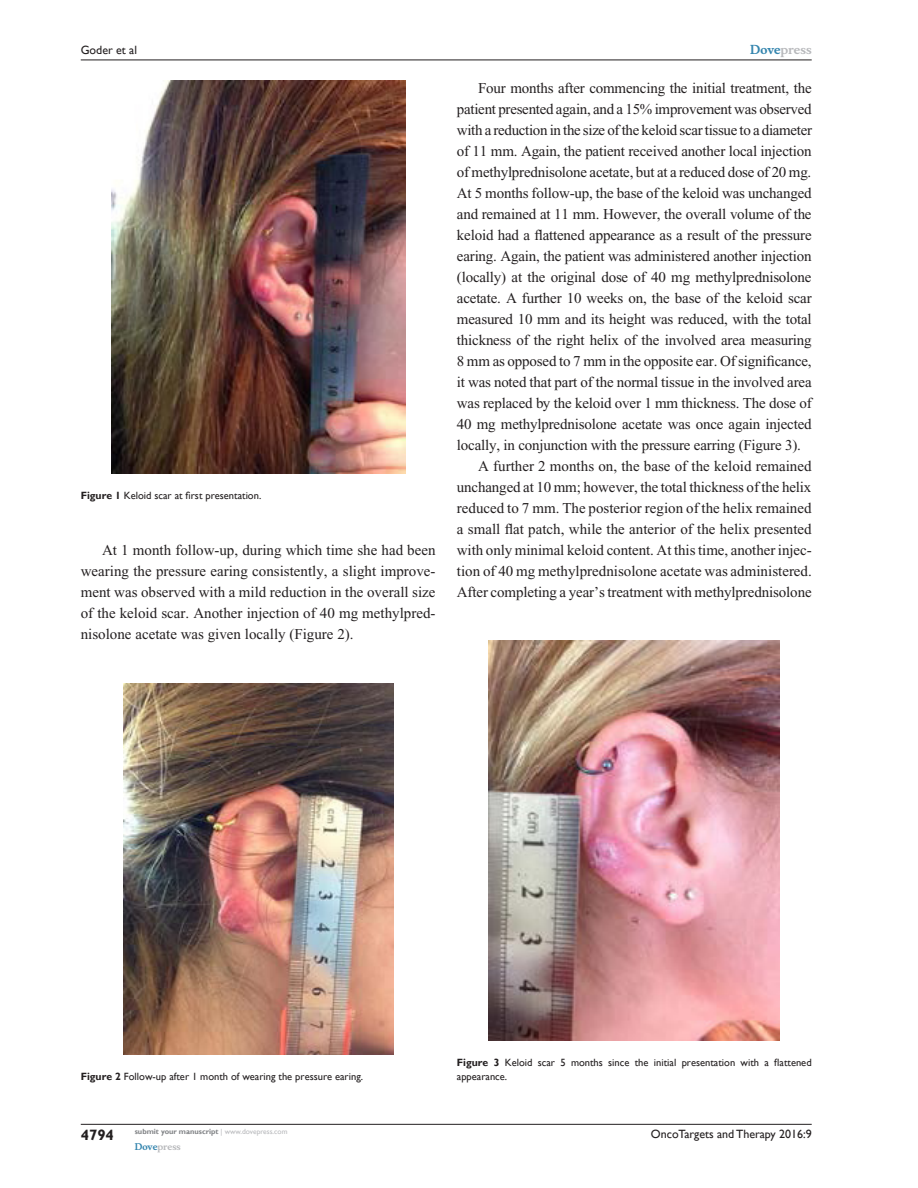
<style>
.page{position:relative;width:918px;height:1188px;background:#fff}
.page>*{position:absolute;margin:0;border:0;box-sizing:border-box;transform-origin:0 0}
.Tx{font:15px/21px "Times New Roman";letter-spacing:-.01em;color:#231f20;text-align:justify}
.RunFolio-V{font:700 15px "Gill Sans";color:#231f20}
.RunF-V{font:12px "Gill Sans";color:#231f20}
.RunH-Brand-V{font:700 12px "Musee";color:#b8b9bc}
.RunH-V{font:12px "Gill Sans";color:#231f20}
.FigC{font:10.5px/13.5px "Gill Sans";color:#231f20}
.RunF-Brand-V{font:700 9px "Musee";color:#b8b9bc}
.RunF-SubmityourMS-V{font:700 7.5px "Gill Sans";color:#808285}
.s1{font-weight:700}
.s2{color:#3485ae}
.s3{font-weight:400;color:#b8b9bc}
</style>
<div class="page">
<hr style="left:81px;top:1124px;width:731px;height:1px;background:#231f20">
<hr style="left:81px;top:60px;width:731px;height:1px;background:#231f20">
<img style="left:111px;top:81px;width:294px;height:393px">
<img style="left:123px;top:684px;width:270px;height:370px">
<img style="left:489px;top:641px;width:291px;height:400px">
<p class="RunH-V" style="left:81px;top:43px;width:58px">Goder et al</p>
<p class="FigC" style="left:81px;top:489px;width:182px"><span class="s1">Figure 1</span> Keloid scar at first presentation.</p>
<p class="Tx" style="left:81px;top:540px;width:356px;text-indent:21px">At 1 month follow-up, during which time she had been wearing the pressure earing consistently, a slight improve&shy;ment was observed with a mild reduction in the overall size of the keloid scar. Another injection of 40 mg methylpred&shy;nisolone acetate was given locally (Figure 2).</p>
<p class="RunH-Brand-V" style="left:750px;top:43px;width:63px"><span class="s2">Dove</span>press</p>
<p class="Tx" style="left:457px;top:77px;width:357px;text-indent:21px">Four months after commencing the initial treatment, the patient presented again, and a 15% improvement was observed with a reduction in the size of the keloid scar tissue to a diameter of 11 mm. Again, the patient received another local injection of methylprednisolone acetate, but at a reduced dose of 20 mg.<br>At 5 months follow-up, the base of the keloid was unchanged and remained at 11 mm. However, the overall volume of the keloid had a flattened appearance as a result of the pressure earing. Again, the patient was administered another injection (locally) at the original dose of 40 mg methylprednisolone acetate. A further 10 weeks on, the base of the keloid scar measured 10 mm and its height was reduced, with the total thickness of the right helix of the involved area measuring 8 mm as opposed to 7 mm in the opposite ear. Of significance, it was noted that part of the normal tissue in the involved area was replaced by the keloid over 1 mm thickness. The dose of 40 mg methylprednisolone acetate was once again injected locally, in conjunction with the pressure earring (Figure 3).</p>
<p class="Tx" style="left:457px;top:455px;width:357px;text-indent:21px">A further 2 months on, the base of the keloid remained unchanged at 10 mm; however, the total thickness of the helix reduced to 7 mm. The posterior region of the helix remained a small flat patch, while the anterior of the helix presented with only minimal keloid content. At this time, another injec&shy;tion of 40 mg methylprednisolone acetate was administered.<br>After completing a year’s treatment with methylprednisolone</p>
<p class="FigC" style="left:81px;top:1069px;width:284px"><span class="s1">Figure 2</span> Follow-up after 1 month of wearing the pressure earing.</p>
<p class="RunFolio-V" style="left:81px;top:1126px;width:35px">4794</p>
<p class="RunF-SubmityourMS-V" style="left:135px;top:1127px;width:154px">submit your manuscript <span class="s3">| www.dovepress.com</span></p>
<p class="RunF-Brand-V" style="left:135px;top:1141px;width:48px"><span class="s2">Dove</span>press</p>
<p class="FigC" style="left:457px;top:1056px;width:356px"><span class="s1">Figure 3</span> Keloid scar 5 months since the initial presentation with a flattened appearance.</p>
<p class="RunF-V" style="left:651px;top:1127px;width:162px">OncoTargets and Therapy 2016:9</p>
</div>
